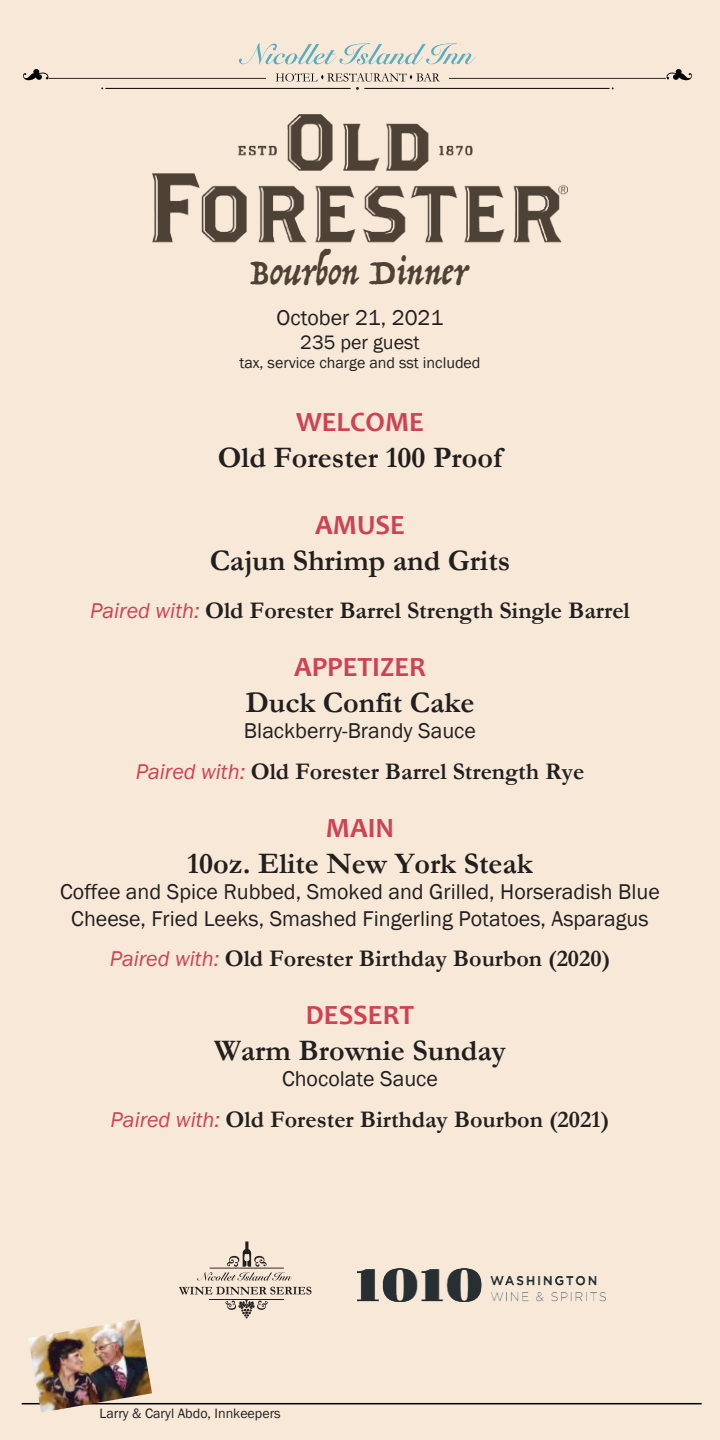
<style>
.page{position:relative;width:720px;height:1440px;background:#f8e8d8}
.page>*{position:absolute;margin:0;border:0;box-sizing:border-box;transform-origin:0 0}
.t1{font:39.8px "Trattatello";color:#4d4235}
.t2{font:700 30px "Garamond";color:#221f1f}
.t3{font:700 28px "Candara";color:#ce4353}
.t4{font:700 24px "Garamond";color:#221f1f}
.t5{font:22px/26.4px "Franklin Gothic";color:#221f1f;text-align:center}
.t6{font:20px "Franklin Gothic";color:#221f1f}
.t7{font:16px "Franklin Gothic";color:#221f1f}
.t8{font:14px "Franklin Gothic";color:#221f1f}
.s1{font-family:"Franklin Gothic";font-weight:400;font-style:italic;font-size:22px;color:#ce4353}
</style>
<div class="page">
<hr style="left:22px;top:1403px;width:680px;height:1px;background:#000">
<svg style="left:23px;top:43px;width:669px;height:47px"></svg>
<img style="left:357px;top:1269px;width:248px;height:32px">
<svg style="left:179px;top:1287px;width:133px;height:32px"></svg>
<svg style="left:197px;top:1242px;width:95px;height:39px"></svg>
<img style="left:28px;top:1319px;width:124px;height:94px">
<img style="left:152px;top:115px;width:416px;height:128px">
<h1 class="t1" style="left:250px;top:247px;width:218px">Bourbon Dinner</h1>
<p class="t5" style="left:277px;top:305px;width:168px">October 21, 2021</p>
<p class="t6" style="left:300px;top:334px;width:121px">235 per guest</p>
<p class="t7" style="left:239px;top:356px;width:243px">tax, service charge and sst included</p>
<p class="t3" style="left:296px;top:405px;width:129px">WELCOME</p>
<p class="t2" style="left:218px;top:448px;width:286px">Old Forester 100 Proof</p>
<p class="t3" style="left:315px;top:508px;width:91px">AMUSE</p>
<p class="t2" style="left:210px;top:551px;width:302px">Cajun Shrimp and Grits</p>
<p class="t4" style="left:90px;top:603px;width:541px"><span class="s1">Paired with:</span> Old Forester Barrel Strength Single Barrel</p>
<p class="t3" style="left:294px;top:650px;width:133px">APPETIZER</p>
<p class="t2" style="left:245px;top:692px;width:231px">Duck Confit Cake</p>
<p class="t5" style="left:244px;top:719px;width:234px">Blackberry-Brandy Sauce</p>
<p class="t4" style="left:136px;top:764px;width:450px"><span class="s1">Paired with:</span> Old Forester Barrel Strength Rye</p>
<p class="t3" style="left:326px;top:811px;width:70px">MAIN</p>
<p class="t2" style="left:187px;top:853px;width:347px">10oz. Elite New York Steak</p>
<p class="t5" style="left:60px;top:880px;width:601px">Coffee and Spice Rubbed, Smoked and Grilled, Horseradish Blue<br>Cheese, Fried Leeks, Smashed Fingerling Potatoes, Asparagus</p>
<p class="t4" style="left:110px;top:951px;width:502px"><span class="s1">Paired with:</span> Old Forester Birthday Bourbon (2020)</p>
<p class="t3" style="left:306px;top:998px;width:110px">DESSERT</p>
<p class="t2" style="left:214px;top:1040px;width:293px">Warm Brownie Sunday</p>
<p class="t5" style="left:282px;top:1067px;width:157px">Chocolate Sauce</p>
<p class="t4" style="left:111px;top:1112px;width:500px"><span class="s1">Paired with:</span> Old Forester Birthday Bourbon (2021)</p>
<p class="t8" style="left:99px;top:1408px;width:183px">Larry &amp; Caryl Abdo, Innkeepers</p>
</div>
